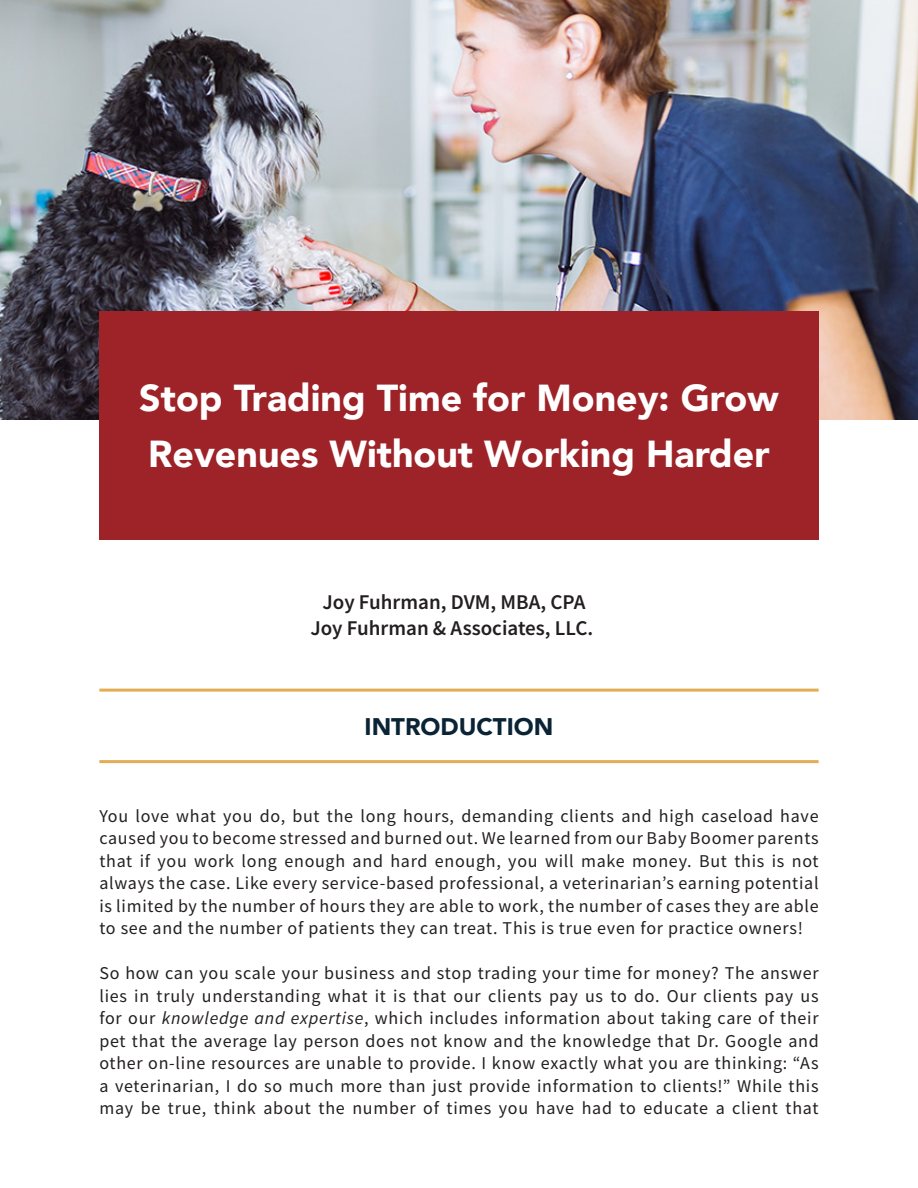
<style>
.page{position:relative;width:918px;height:1188px;background:#fff}
.page>*{position:absolute;margin:0;border:0;box-sizing:border-box;transform-origin:0 0}
.t1{font:900 37.5px/55.5px "Avenir";color:#fff}
.t2{font:900 24px "Avenir";color:#0a2435}
.t3{font:600 21px "Source Sans Pro";color:#231f20}
.t4{font:18px/22.5px "Source Sans Pro";letter-spacing:.04em;color:#231f20;text-align:justify}
.s1{font-style:italic}
</style>
<div class="page">
<img style="left:0;top:0;width:918px;height:419px">
<hr style="left:99px;top:689px;width:720px;height:3px;background:#e3ad54">
<hr style="left:99px;top:760px;width:720px;height:3px;background:#e3ad54">
<div style="left:99px;top:312px;width:720px;height:228px;background:#9e2328"></div>
<p class="t1" style="left:139px;top:369px;width:641px">Stop Trading Time for Money: Grow<br>Revenues Without Working Harder</p>
<p class="t3" style="left:323px;top:589px;width:264px">Joy Fuhrman, DVM, MBA, CPA</p>
<p class="t3" style="left:311px;top:614px;width:284px">Joy Fuhrman &amp; Associates, LLC.</p>
<p class="t2" style="left:365px;top:706px;width:190px">INTRODUCTION</p>
<p class="t4" style="left:99px;top:805px;width:721px">You love what you do, but the long hours, demanding clients and high caseload have caused you to become stressed and burned out. We learned from our Baby Boomer parents that if you work long enough and hard enough, you will make money. But this is not always the case. Like every service-based professional, a veterinarian’s earning potential is limited by the number of hours they are able to work, the number of cases they are able to see and the number of patients they can treat. This is true even for practice owners!</p>
<p class="t4" style="left:99px;top:962px;width:721px">So how can you scale your business and stop trading your time for money? The answer lies in truly understanding what it is that our clients pay us to do. Our clients pay us for our <span class="s1">knowledge and expertise</span>, which includes information about taking care of their pet that the average lay person does not know and the knowledge that Dr. Google and other on-line resources are unable to provide. I know exactly what you are thinking: “As a veterinarian, I do so much more than just provide information to clients!” While this may be true, think about the number of times you have had to educate a client that</p>
</div>
